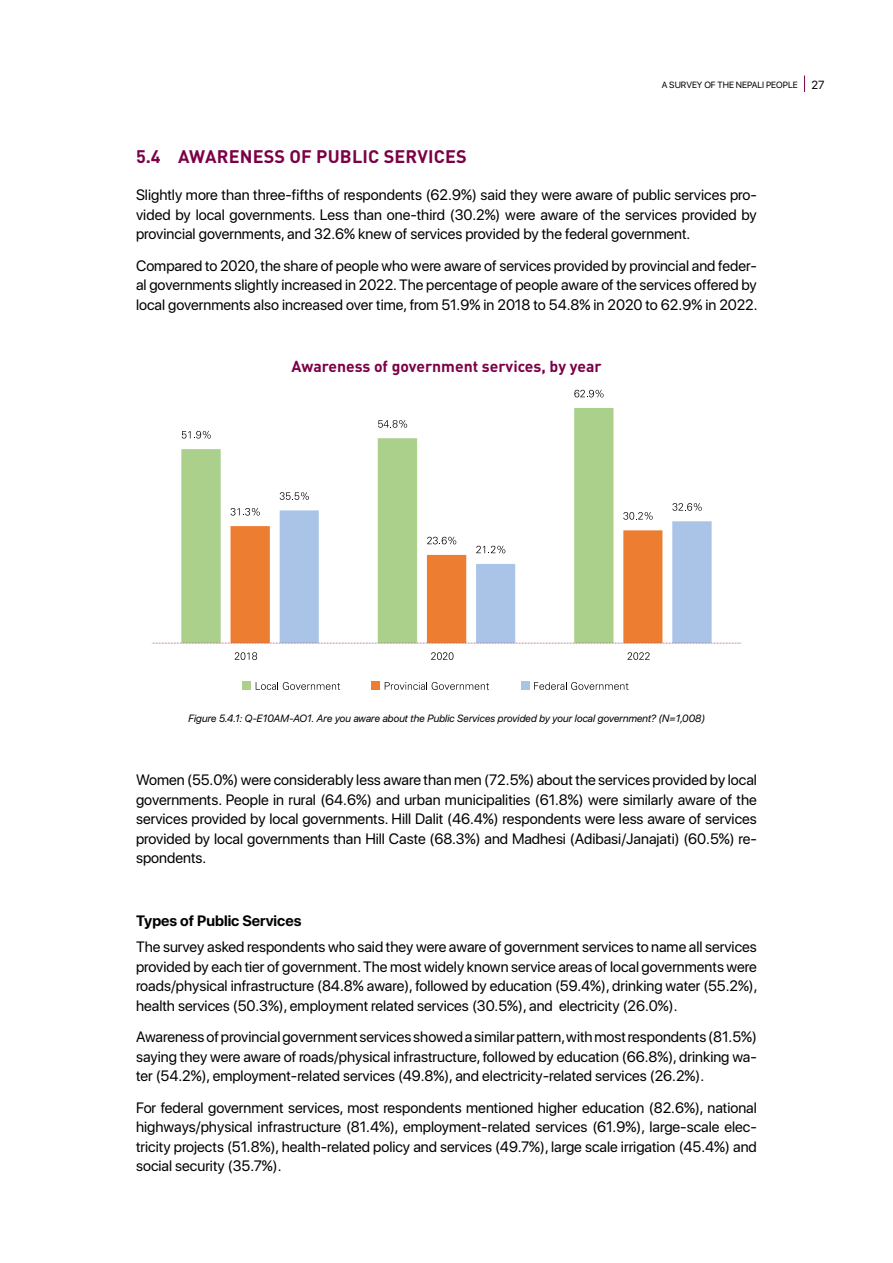
<style>
.page{position:relative;width:893px;height:1263px;background:#fff}
.page>*{position:absolute;margin:0;border:0;box-sizing:border-box;transform-origin:0 0}
.t1{font:700 18px "DIN Pro";letter-spacing:.01em;color:#7b0046}
.t2{font:700 15.75px "DIN Pro";color:#7b0046}
.t3{font:15px/19.5px "SF Pro Display";color:#000;text-align:justify}
.t4{font:700 15px "SF Pro Display";color:#000}
.t5{font:italic 10.5px "SF Pro Display";color:#000}
.t6{font:9px "SF Pro Display";color:#000}
.s1{font-size:11.7px}
</style>
<div class="page">
<svg style="left:804px;top:75px;width:1px;height:17px"></svg>
<svg style="left:181px;top:408px;width:432px;height:235px"></svg>
<svg style="left:230px;top:526px;width:50px;height:117px;fill:#ed7d30"></svg>
<svg style="left:280px;top:510px;width:432px;height:133px"></svg>
<svg style="left:152px;top:643px;width:590px;height:1px"></svg>
<svg style="left:182px;top:431px;width:29px;height:7px"></svg>
<svg style="left:378px;top:420px;width:29px;height:8px"></svg>
<svg style="left:574px;top:390px;width:30px;height:7px"></svg>
<svg style="left:231px;top:508px;width:29px;height:8px"></svg>
<svg style="left:427px;top:537px;width:29px;height:7px"></svg>
<svg style="left:623px;top:512px;width:30px;height:8px"></svg>
<svg style="left:280px;top:492px;width:29px;height:8px"></svg>
<svg style="left:476px;top:546px;width:29px;height:7px"></svg>
<svg style="left:672px;top:503px;width:30px;height:8px"></svg>
<svg style="left:235px;top:652px;width:22px;height:8px"></svg>
<svg style="left:431px;top:652px;width:22px;height:8px"></svg>
<svg style="left:627px;top:652px;width:23px;height:8px"></svg>
<div style="left:242px;top:681px;width:9px;height:9px;background:#aad08c"></div>
<svg style="left:256px;top:682px;width:84px;height:8px"></svg>
<div style="left:371px;top:681px;width:9px;height:9px;background:#ed7d30"></div>
<svg style="left:385px;top:682px;width:104px;height:8px"></svg>
<div style="left:521px;top:681px;width:8px;height:9px;background:#a9c4e6"></div>
<svg style="left:534px;top:682px;width:94px;height:8px"></svg>
<p class="t6" style="left:662px;top:78px;width:164px">A survey of the nepali people <span class="s1">27</span></p>
<p class="t1" style="left:136px;top:144px;width:332px">5.4 Awareness of Public Services</p>
<p class="t3" style="left:136px;top:184px;width:622px">Slightly more than three-fifths of respondents (62.9%) said they were aware of public services pro&shy;vided by local governments. Less than one-third (30.2%) were aware of the services provided by provincial governments, and 32.6% knew of services provided by the federal government.</p>
<p class="t3" style="left:136px;top:255px;width:623px">Compared to 2020, the share of people who were aware of services provided by provincial and feder&shy;al governments slightly increased in 2022. The percentage of people aware of the services offered by local governments also increased over time, from 51.9% in 2018 to 54.8% in 2020 to 62.9% in 2022.</p>
<p class="t2" style="left:291px;top:356px;width:312px">Awareness of government services, by year</p>
<p class="t5" style="left:188px;top:711px;width:518px">Figure 5.4.1: Q-E10AM-AO1. Are you aware about the Public Services provided by your local government? (N=1,008)</p>
<p class="t3" style="left:136px;top:769px;width:622px">Women (55.0%) were considerably less aware than men (72.5%) about the services provided by local governments. People in rural (64.6%) and urban municipalities (61.8%) were similarly aware of the services provided by local governments. Hill Dalit (46.4%) respondents were less aware of services provided by local governments than Hill Caste (68.3%) and Madhesi (Adibasi/Janajati) (60.5%) re&shy;spondents.</p>
<p class="t4" style="left:136px;top:912px;width:167px">Types of Public Services</p>
<p class="t3" style="left:136px;top:936px;width:623px">The survey asked respondents who said they were aware of government services to name all services provided by each tier of government. The most widely known service areas of local governments were roads/physical infrastructure (84.8% aware), followed by education (59.4%), drinking water (55.2%), health services (50.3%), employment related services (30.5%), and electricity (26.0%).</p>
<p class="t3" style="left:136px;top:1026px;width:622px">Awareness of provincial government services showed a similar pattern, with most respondents (81.5%) saying they were aware of roads/physical infrastructure, followed by education (66.8%), drinking wa&shy;ter (54.2%), employment-related services (49.8%), and electricity-related services (26.2%).</p>
<p class="t3" style="left:136px;top:1097px;width:622px">For federal government services, most respondents mentioned higher education (82.6%), national highways/physical infrastructure (81.4%), employment-related services (61.9%), large-scale elec&shy;tricity projects (51.8%), health-related policy and services (49.7%), large scale irrigation (45.4%) and social security (35.7%).</p>
</div>
